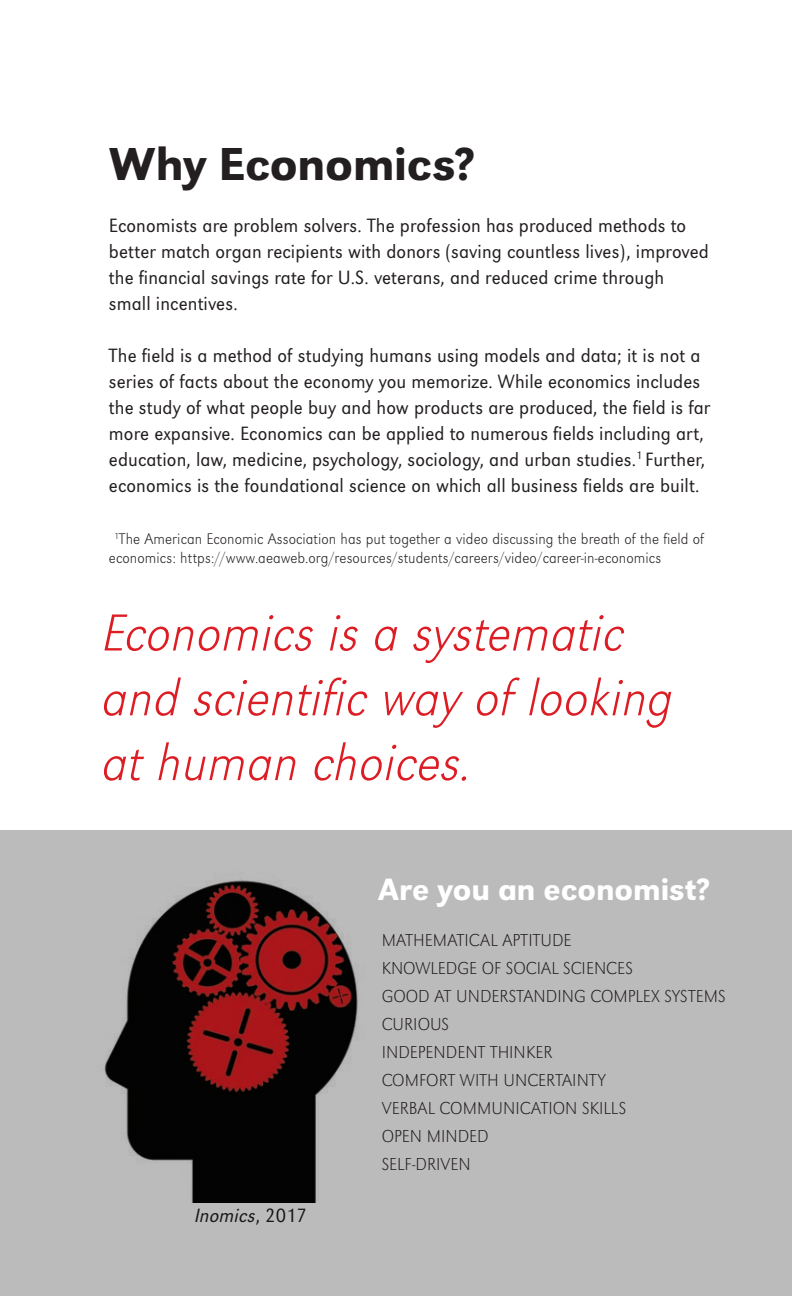
<style>
.page{position:relative;width:792px;height:1296px;background:#fff}
.page>*{position:absolute;margin:0;border:0;box-sizing:border-box;transform-origin:0 0}
.t1{font:italic 300 expanded 54px/64.8px "URW Grotesk Nar";letter-spacing:.005em;color:#dd1d24}
.t2{font:500 48px "URW Grotesk";letter-spacing:-.005em;color:#231f20}
.t3{font:500 32px "URW Grotesk";color:#fff}
.t4{font:300 20px/26px "URW Grotesk Nar";letter-spacing:.005em;color:#231f20}
.t5{font:italic 300 20px "URW Grotesk Nar";letter-spacing:.005em;color:#231f20}
.t6{font:300 expanded 18px/28px "URW Grotesk Nar";letter-spacing:.005em;color:#231f20}
.t7{font:300 expanded 16px/19.2px "URW Grotesk Nar";letter-spacing:.005em;color:#231f20}
.s1{font-style:normal}
</style>
<div class="page">
<div style="left:0;top:831px;width:792px;height:465px;background:#bcbbbc"></div>
<img style="left:104px;top:878px;width:254px;height:324px">
<h2 class="t2" style="left:109px;top:136px;width:368px">Why Economics?</h2>
<p class="t4" style="left:109px;top:212px;width:601px">Economists are problem solvers. The profession has produced methods to better match organ recipients with donors (saving countless lives), improved the financial savings rate for U.S. veterans, and reduced crime through small incentives.</p>
<p class="t4" style="left:109px;top:342px;width:603px">The field is a method of studying humans using models and data; it is not a series of facts about the economy you memorize. While economics includes the study of what people buy and how products are produced, the field is far more expansive. Economics can be applied to numerous fields including art, education, law, medicine, psychology, sociology, and urban studies.<sup>1</sup> Further, economics is the foundational science on which all business fields are built.</p>
<p class="t7" style="left:109px;top:529px;width:597px;text-indent:5px"><sup>1</sup>The American Economic Association has put together a video discussing the breath of the field of economics: https://www.aeaweb.org/resources/students/careers/video/career-in-economics</p>
<h1 class="t1" style="left:103px;top:600px;width:573px">Economics is a systematic and scientific way of looking at human choices.</h1>
<h3 class="t3" style="left:379px;top:871px;width:333px">Are you an economist?</h3>
<p class="t5" style="left:195px;top:1204px;width:113px">Inomics<span class="s1">, 2017</span></p>
<p class="t6" style="left:382px;top:926px;width:345px">MATHEMATICAL APTITUDE<br>KNOWLEDGE OF SOCIAL SCIENCES<br>GOOD AT UNDERSTANDING COMPLEX SYSTEMS<br>CURIOUS<br>INDEPENDENT THINKER<br>COMFORT WITH UNCERTAINTY<br>VERBAL COMMUNICATION SKILLS<br>OPEN MINDED<br>SELF-DRIVEN</p>
</div>
